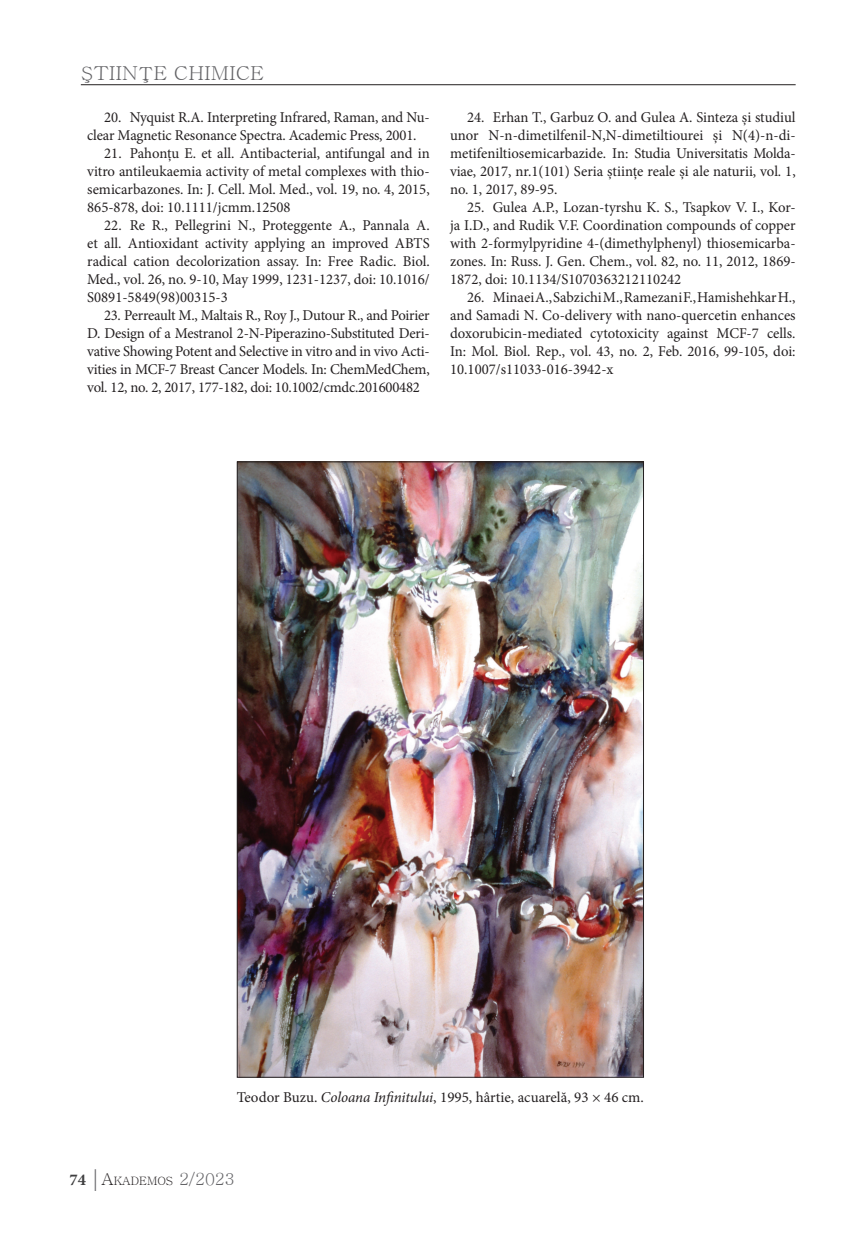
<style>
.page{position:relative;width:868px;height:1234px;background:#fff}
.page>*{position:absolute;margin:0;border:0;box-sizing:border-box;transform-origin:0 0}
.t1{font:19.2px "Batang";color:#636366;scale:1.06 1}
.t2{font:15px/18px "Minion Pro";color:#231f20;text-align:justify}
.t3{font:11.55px "Batang";color:#231f20}
.s1{font-style:italic}
.s2{font-family:"Minion Pro";font-weight:700;font-size:16.5px;color:#3e3e3f}
.s3{font-family:"Garamond";font-size:24px;color:#636366}
.s4{font-size:16.5px}
.s5{font-size:16.5px;color:#636366}
</style>
<div class="page">
<hr style="left:81px;top:84px;width:714px;height:1px;background:#231f20">
<img style="left:239px;top:463px;width:402px;height:612px">
<p class="t1" style="left:81px;top:64px;width:174px">ŞTIINŢE CHIMICE</p>
<p class="t2" style="left:87px;top:108px;width:344px;text-indent:17px">20. Nyquist R.A. Interpreting Infrared, Raman, and Nu&shy;clear Magnetic Resonance Spectra. Academic Press, 2001.</p>
<p class="t2" style="left:87px;top:144px;width:344px;text-indent:17px">21. Pahonțu E. et all. Antibacterial, antifungal and in vitro antileukaemia activity of metal complexes with thio&shy;semicarbazones. In: J. Cell. Mol. Med., vol. 19, no. 4, 2015, 865-878, doi: 10.1111/jcmm.12508</p>
<p class="t2" style="left:87px;top:216px;width:344px;text-indent:17px">22. Re R., Pellegrini N., Proteggente A., Pannala A. et all. Antioxidant activity applying an improved ABTS radical cation decolorization assay. In: Free Radic. Biol.<br>Med., vol. 26, no. 9-10, May 1999, 1231-1237, doi: 10.1016/ S0891-5849(98)00315-3</p>
<p class="t2" style="left:87px;top:306px;width:344px;text-indent:17px">23. Perreault M., Maltais R., Roy J., Dutour R., and Poirier D. Design of a Mestranol 2-N-Piperazino-Substituted Deri&shy;vative Showing Potent and Selective in vitro and in vivo Acti&shy;vities in MCF-7 Breast Cancer Models. In: ChemMedChem, vol. 12, no. 2, 2017, 177-182, doi: 10.1002/cmdc.201600482</p>
<p class="t2" style="left:450px;top:108px;width:347px;text-indent:17px">24. Erhan T., Garbuz O. and Gulea A. Sinteza și studiul unor N-n-dimetilfenil-N,N-dimetiltiourei și N(4)-n-di&shy;metifeniltiosemicarbazide. In: Studia Universitatis Molda&shy;viae, 2017, nr.1(101) Seria științe reale și ale naturii, vol. 1, no. 1, 2017, 89-95.</p>
<p class="t2" style="left:450px;top:198px;width:347px;text-indent:17px">25. Gulea A.P., Lozan-tyrshu K. S., Tsapkov V. I., Kor&shy;ja I.D., and Rudik V.F. Coordination compounds of copper with 2-formylpyridine 4-(dimethylphenyl) thiosemicarba&shy;zones. In: Russ. J. Gen. Chem., vol. 82, no. 11, 2012, 1869- 1872, doi: 10.1134/S1070363212110242</p>
<p class="t2" style="left:450px;top:288px;width:347px;text-indent:17px">26. Minaei A., Sabzichi M., Ramezani F., Hamishehkar H., and Samadi N. Co-delivery with nano-quercetin enhances doxorubicin-mediated cytotoxicity against MCF-7 cells.<br>In: Mol. Biol. Rep., vol. 43, no. 2, Feb. 2016, 99-105, doi:<br>10.1007/s11033-016-3942-x</p>
<p class="t2" style="left:237px;top:1087px;width:408px">Teodor Buzu. <span class="s1">Coloana Infinitului</span>, 1995, hârtie, acuarelă, 93 × 46 cm.</p>
<p class="t3" style="left:69px;top:1175px;width:166px"><span class="s2">74</span> <span class="s3">|</span><span class="s4">A</span>KADEMOS <span class="s5">2/2023</span></p>
</div>
